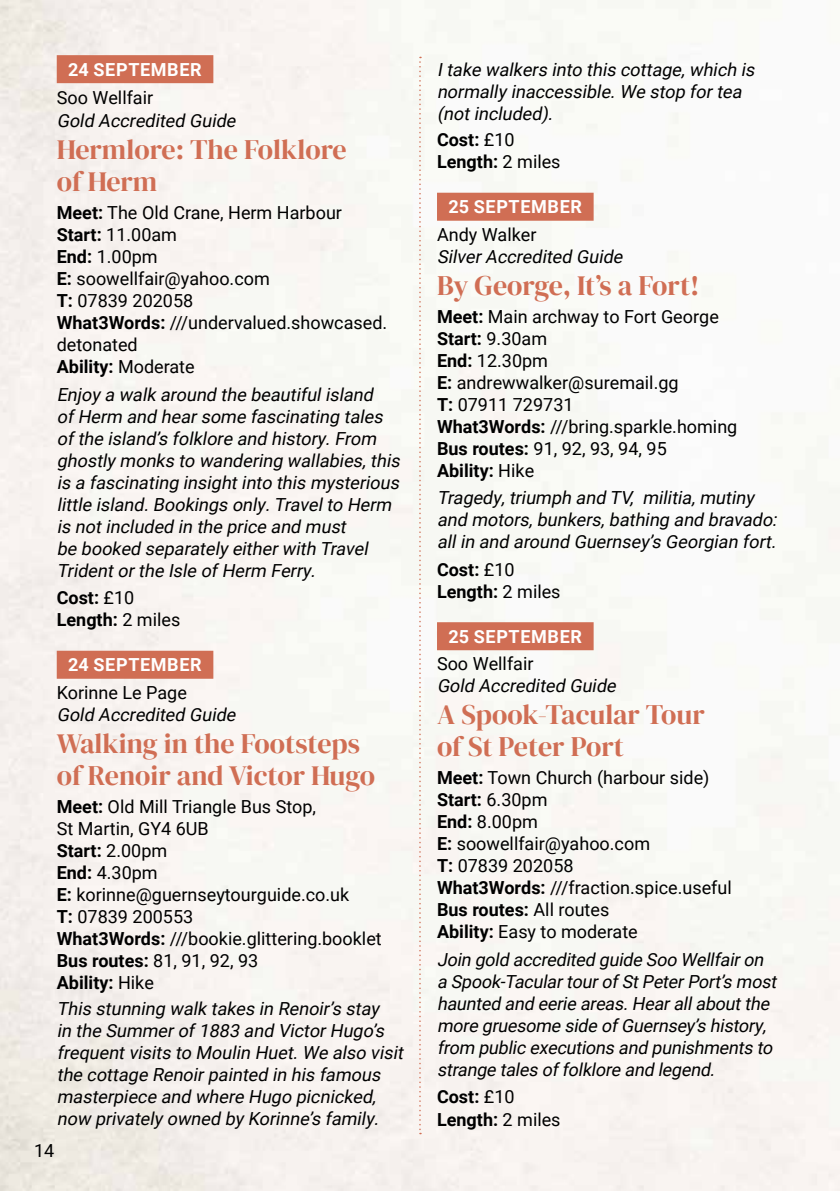
<style>
.page{position:relative;width:840px;height:1191px;background:#fff}
.page>*{position:absolute;margin:0;border:0;box-sizing:border-box;transform-origin:0 0}
.t1{font:28px/32px "DM Serif Display";color:#d06e54}
.t2{font:italic 18px/22px "Roboto";color:#000}
.t3{font:18px/22px "Roboto";color:#000}
.t4{font:700 18px/22px "Roboto";color:#000}
.t5{font:700 18px "Roboto";letter-spacing:.035em;color:#fff}
.s1{font-weight:700}
.s2{font-weight:400}
</style>
<div class="page">
<svg style="left:419px;top:57px;width:2px;height:1077px"></svg>
<div style="left:57px;top:55px;width:156px;height:28px;background:#d06e54"></div>
<div style="left:57px;top:650px;width:156px;height:28px;background:#d06e54"></div>
<div style="left:437px;top:193px;width:156px;height:28px;background:#d06e54"></div>
<div style="left:437px;top:622px;width:156px;height:28px;background:#d06e54"></div>
<p class="t5" style="left:68px;top:57px;width:135px">24 SEPTEMBER</p>
<p class="t3" style="left:57px;top:86px;width:98px">Soo Wellfair</p>
<p class="t2" style="left:57px;top:109px;width:184px">Gold Accredited Guide</p>
<h1 class="t1" style="left:57px;top:134px;width:291px">Hermlore: The Folklore of Herm</h1>
<p class="t3" style="left:57px;top:201px;width:332px"><span class="s1">Meet:</span> The Old Crane, Herm Harbour<br><span class="s1">Start:</span> 11.00am<br><span class="s1">End:</span> 1.00pm<br><span class="s1">E:</span> soowellfair@yahoo.com<br><span class="s1">T:</span> 07839 202058<br><span class="s1">What3Words:</span> ///undervalued.showcased. detonated<br><span class="s1">Ability:</span> Moderate</p>
<p class="t2" style="left:57px;top:382px;width:348px">Enjoy a walk around the beautifulisland ofHerm and hearsome fascinating tales ofthe island’s folklore and history.From ghostly monks to wandering wallabies,this is a fascinating insightinto this mysterious little island.Bookings only.Travelto Herm is notincluded in the price and must<br>be booked separately eitherwith Travel Tridentorthe Isle ofHerm Ferry.</p>
<p class="t4" style="left:57px;top:586px;width:125px">Cost: <span class="s2">£10<br></span>Length: <span class="s2">2 miles</span></p>
<p class="t5" style="left:68px;top:652px;width:135px">24 SEPTEMBER</p>
<p class="t3" style="left:57px;top:681px;width:131px">Korinne Le Page</p>
<p class="t2" style="left:57px;top:703px;width:184px">Gold Accredited Guide</p>
<h1 class="t1" style="left:57px;top:727px;width:320px">Walking in the Footsteps of Renoir and Victor Hugo</h1>
<p class="t3" style="left:57px;top:794px;width:326px"><span class="s1">Meet:</span> Old Mill Triangle Bus Stop,<br>St Martin, GY4 6UB<br><span class="s1">Start:</span> 2.00pm<br><span class="s1">End:</span> 4.30pm<br><span class="s1">E:</span> korinne@guernseytourguide.co.uk<br><span class="s1">T:</span> 07839 200553<br><span class="s1">What3Words:</span> ///bookie.glittering.booklet<br><span class="s1">Bus routes:</span> 81, 91, 92, 93<br><span class="s1">Ability:</span> Hike</p>
<p class="t2" style="left:57px;top:997px;width:352px">This stunning walk takes in Renoir’s stay<br>in the Summerof1883 and VictorHugo’s frequentvisits to Moulin Huet.We also visit the cottage Renoirpainted in his famous masterpiece and where Hugo picnicked, now privately owned by Korinne’s family.</p>
<p class="t3" style="left:34px;top:1138px;width:22px">14</p>
<p class="t2" style="left:437px;top:57px;width:323px">Itake walkers into this cottage,which is normally inaccessible.We stop fortea (notincluded).</p>
<p class="t4" style="left:437px;top:128px;width:125px">Cost: <span class="s2">£10<br></span>Length: <span class="s2">2 miles</span></p>
<p class="t5" style="left:448px;top:194px;width:135px">25 SEPTEMBER</p>
<p class="t3" style="left:437px;top:223px;width:101px">Andy Walker</p>
<p class="t2" style="left:437px;top:245px;width:191px">SilverAccredited Guide</p>
<h1 class="t1" style="left:437px;top:270px;width:264px">By George, It’s a Fort!</h1>
<p class="t3" style="left:437px;top:304px;width:302px"><span class="s1">Meet:</span> Main archway to Fort George<br><span class="s1">Start:</span> 9.30am<br><span class="s1">End:</span> 12.30pm<br><span class="s1">E:</span> andrewwalker@suremail.gg<br><span class="s1">T:</span> 07911 729731<br><span class="s1">What3Words:</span> ///bring.sparkle.homing<br><span class="s1">Bus routes:</span> 91, 92, 93, 94, 95<br><span class="s1">Ability:</span> Hike</p>
<p class="t2" style="left:437px;top:486px;width:345px">Tragedy,triumph and TV, militia,mutiny and motors,bunkers,bathing and bravado: allin and around Guernsey’s Georgian fort.</p>
<p class="t4" style="left:437px;top:558px;width:125px">Cost: <span class="s2">£10<br></span>Length: <span class="s2">2 miles</span></p>
<p class="t5" style="left:448px;top:623px;width:135px">25 SEPTEMBER</p>
<p class="t3" style="left:437px;top:652px;width:98px">Soo Wellfair</p>
<p class="t2" style="left:437px;top:674px;width:184px">Gold Accredited Guide</p>
<h1 class="t1" style="left:437px;top:699px;width:269px">A Spook-Tacular Tour of St Peter Port</h1>
<p class="t3" style="left:437px;top:766px;width:296px"><span class="s1">Meet:</span> Town Church (harbour side)<br><span class="s1">Start:</span> 6.30pm<br><span class="s1">End:</span> 8.00pm<br><span class="s1">E:</span> soowellfair@yahoo.com<br><span class="s1">T:</span> 07839 202058<br><span class="s1">What3Words:</span> ///fraction.spice.useful<br><span class="s1">Bus routes:</span> All routes<br><span class="s1">Ability:</span> Easy to moderate</p>
<p class="t2" style="left:437px;top:947px;width:345px">Join gold accredited guide Soo Wellfairon a Spook-TaculartourofStPeterPort’s most haunted and eerie areas.Hearallaboutthe more gruesome side ofGuernsey’s history, from public executions and punishments to strange tales offolklore and legend.</p>
<p class="t4" style="left:437px;top:1085px;width:125px">Cost: <span class="s2">£10<br></span>Length: <span class="s2">2 miles</span></p>
</div>
